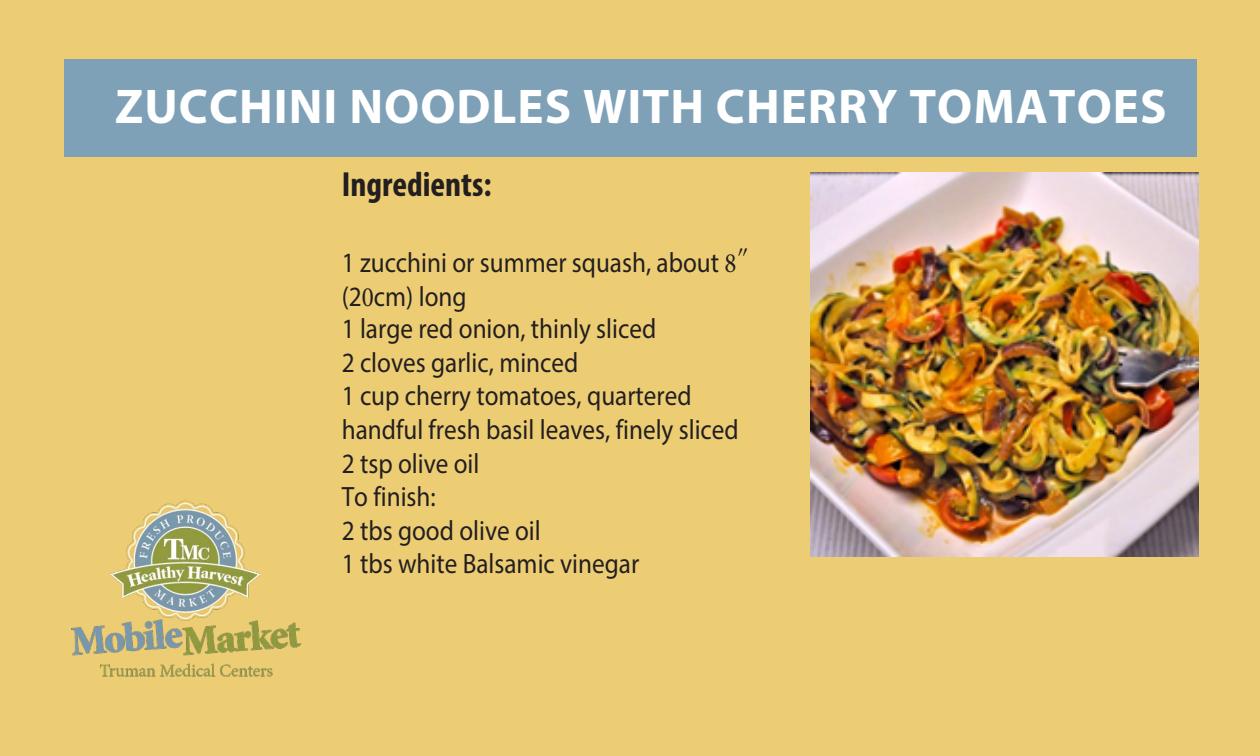
<style>
.page{position:relative;width:1260px;height:756px;background:#edcd74}
.page>*{position:absolute;margin:0;border:0;box-sizing:border-box;transform-origin:0 0}
.t1{font:700 49px "Myriad Pro";letter-spacing:.02em;color:#fff}
.t2{font:700 condensed 35px "Myriad Pro";color:#231f20}
.t3{font:28px/33.6px "Myriad Pro";color:#231f20;scale:.9 1}
.s1{font-family:"Minion Pro"}
.s2{font-family:"Koz Min Pr 6 N"}
</style>
<div class="page">
<div style="left:65px;top:60px;width:1132px;height:97px;background:#7ea1b7"></div>
<img style="left:71px;top:500px;width:231px;height:177px">
<img style="left:811px;top:173px;width:387px;height:383px">
<p class="t1" style="left:115px;top:74px;width:1053px">ZUCCHINI NOODLES WITH CHERRY TOMATOES</p>
<p class="t2" style="left:342px;top:163px;width:151px">Ingredients:</p>
<p class="t3" style="left:342px;top:246px;width:468px">1 zucchini or summer squash, about <span class="s1">8</span><span class="s2">″ </span>(2<span class="s1">0</span>cm) long<br>1 large red onion, thinly sliced<br>2 cloves garlic, minced<br>1 cup cherry tomatoes, quartered handful fresh basil leaves, finely sliced<br>2 tsp olive oil<br>To finish:<br>2 tbs good olive oil<br>1 tbs white Balsamic vinegar</p>
</div>
